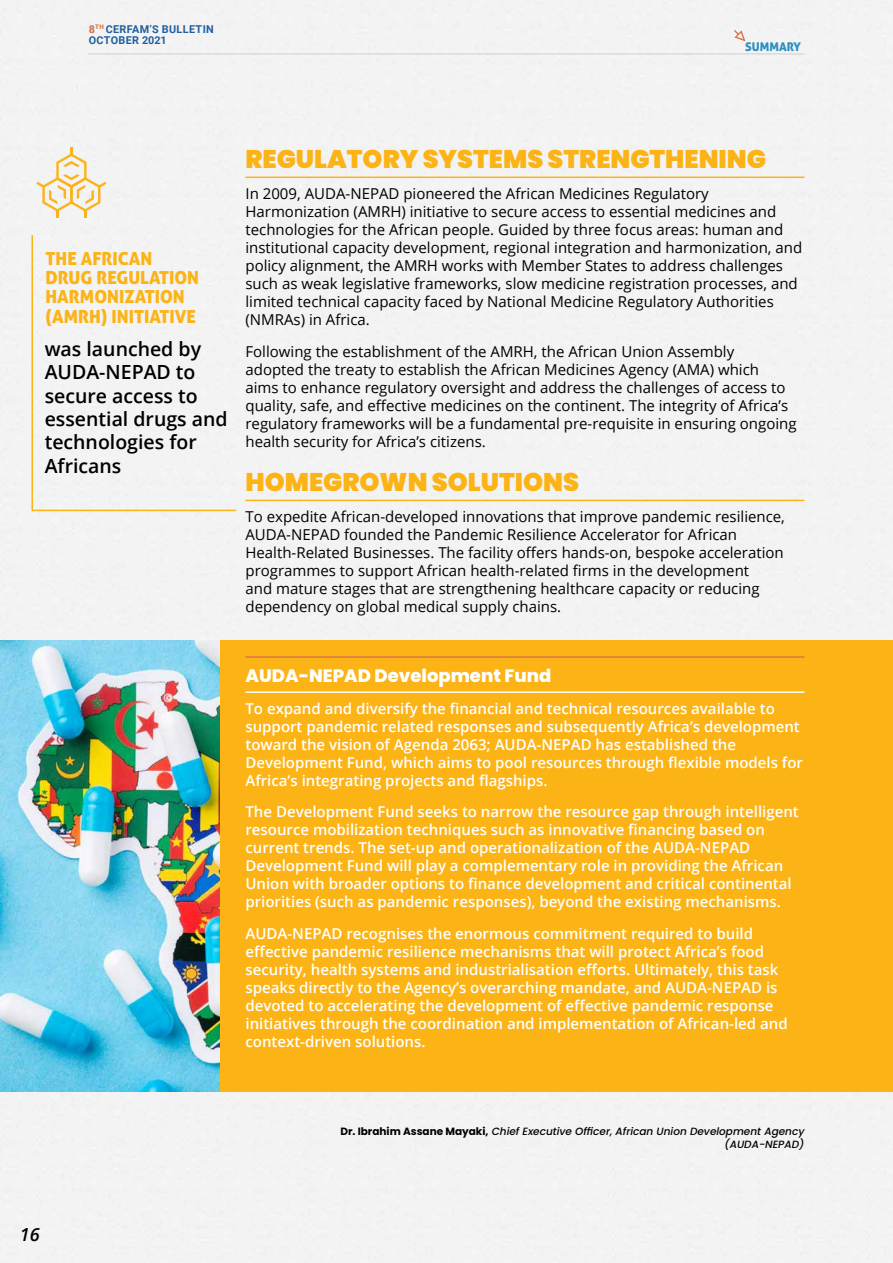
<style>
.page{position:relative;width:893px;height:1263px;background:#fff}
.page>*{position:absolute;margin:0;border:0;box-sizing:border-box;transform-origin:0 0}
.t1{font:900 25.5px "Poppins";color:#fcb316}
.t2{font:600 19.5px/23.4px "Open Sans";color:#000}
.t3{font:18px/19.5px "Aller Display";color:#fcb316}
.t4{font:800 18px "Poppins";color:#fff}
.t5{font:italic 600 18px "Open Sans";color:#000}
.t6{font:15px/18px "Open Sans";color:#000}
.t7{font:600 15px/18px "Open Sans";color:#fff}
.t8{font:12px "Aller Display";color:#2e90c0}
.t9{font:700 10.8px/10.8px "Roboto";letter-spacing:.035em;color:#215e9e}
.t10{font:italic 500 10.5px/12.6px "Poppins";color:#000;text-align:right}
.s1{font-weight:900;color:#d8764d}
.s2{font-weight:700;font-style:normal}
</style>
<div class="page">
<hr style="left:88px;top:54px;width:716px;height:1px;background:#cdcfd0">
<svg style="left:734px;top:30px;width:12px;height:12px"></svg>
<img style="left:0;top:640px;width:221px;height:452px">
<div style="left:221px;top:640px;width:672px;height:452px;background:#fcb316"></div>
<hr style="left:245px;top:177px;width:559px;height:1px;background:#fcb316">
<hr style="left:245px;top:500px;width:559px;height:1px;background:#fcb316">
<hr style="left:245px;top:656px;width:559px;height:2px;background:#d8764d">
<hr style="left:245px;top:691px;width:559px;height:2px;background:#fff">
<div style="left:31px;top:234px;width:206px;height:278px;background:#f3f3f3"></div>
<svg style="left:36px;top:147px;width:70px;height:71px"></svg>
<p class="t9" style="left:89px;top:23px;width:127px"><span class="s1">8</span><sup>TH</sup> CERFAM’S BULLETIN<br>OCTOBER 2021</p>
<p class="t8" style="left:745px;top:39px;width:57px">SUMMARY</p>
<p class="t3" style="left:46px;top:248px;width:155px">THE AFRICAN<br>DRUG REGULATION<br>HARMONIZATION (AMRH) INITIATIVE</p>
<h2 class="t2" style="left:45px;top:337px;width:184px">was launched by<br>AUDA-NEPAD to secure access to essential drugs and technologies for<br>Africans</h2>
<h1 class="t1" style="left:245px;top:144px;width:522px">REGULATORY SYSTEMS STRENGTHENING</h1>
<p class="t6" style="left:245px;top:184px;width:558px">In 2009, AUDA-NEPAD pioneered the African Medicines Regulatory Harmonization (AMRH) initiative to secure access to essential medicines and technologies for the African people. Guided by three focus areas: human and institutional capacity development, regional integration and harmonization, and policy alignment, the AMRH works with Member States to address challenges such as weak legislative frameworks, slow medicine registration processes, and limited technical capacity faced by National Medicine Regulatory Authorities (NMRAs) in Africa.</p>
<p class="t6" style="left:245px;top:342px;width:553px">Following the establishment of the AMRH, the African Union Assembly adopted the treaty to establish the African Medicines Agency (AMA) which<br>aims to enhance regulatory oversight and address the challenges of access to quality, safe, and effective medicines on the continent. The integrity of Africa’s regulatory frameworks will be a fundamental pre-requisite in ensuring ongoing health security for Africa’s citizens.</p>
<h1 class="t1" style="left:245px;top:467px;width:335px">HOMEGROWN SOLUTIONS</h1>
<p class="t6" style="left:245px;top:507px;width:541px">To expedite African-developed innovations that improve pandemic resilience, AUDA-NEPAD founded the Pandemic Resilience Accelerator for African Health-Related Businesses. The facility offers hands-on, bespoke acceleration programmes to support African health-related firms in the development<br>and mature stages that are strengthening healthcare capacity or reducing dependency on global medical supply chains.</p>
<p class="t4" style="left:245px;top:666px;width:307px">AUDA-NEPAD Development Fund</p>
<p class="t7" style="left:245px;top:699px;width:559px">To expand and diversify the financial and technical resources available to support pandemic related responses and subsequently Africa’s development toward the vision of Agenda 2063; AUDA-NEPAD has established the Development Fund, which aims to pool resources through flexible models for Africa’s integrating projects and flagships.</p>
<p class="t7" style="left:245px;top:803px;width:555px">The Development Fund seeks to narrow the resource gap through intelligent resource mobilization techniques such as innovative financing based on current trends. The set-up and operationalization of the AUDA-NEPAD Development Fund will play a complementary role in providing the African Union with broader options to finance development and critical continental priorities (such as pandemic responses), beyond the existing mechanisms.</p>
<p class="t7" style="left:245px;top:924px;width:544px">AUDA-NEPAD recognises the enormous commitment required to build effective pandemic resilience mechanisms that will protect Africa’s food security, health systems and industrialisation efforts. Ultimately, this task speaks directly to the Agency’s overarching mandate, and AUDA-NEPAD is devoted to accelerating the development of effective pandemic response initiatives through the coordination and implementation of African-led and context-driven solutions.</p>
<p class="t5" style="left:20px;top:1222px;width:21px">16</p>
<p class="t10" style="left:340px;top:1125px;width:466px"><span class="s2">Dr. Ibrahim Assane Mayaki,</span> Chief Executive Officer, African Union Development Agency (AUDA-NEPAD)</p>
</div>
